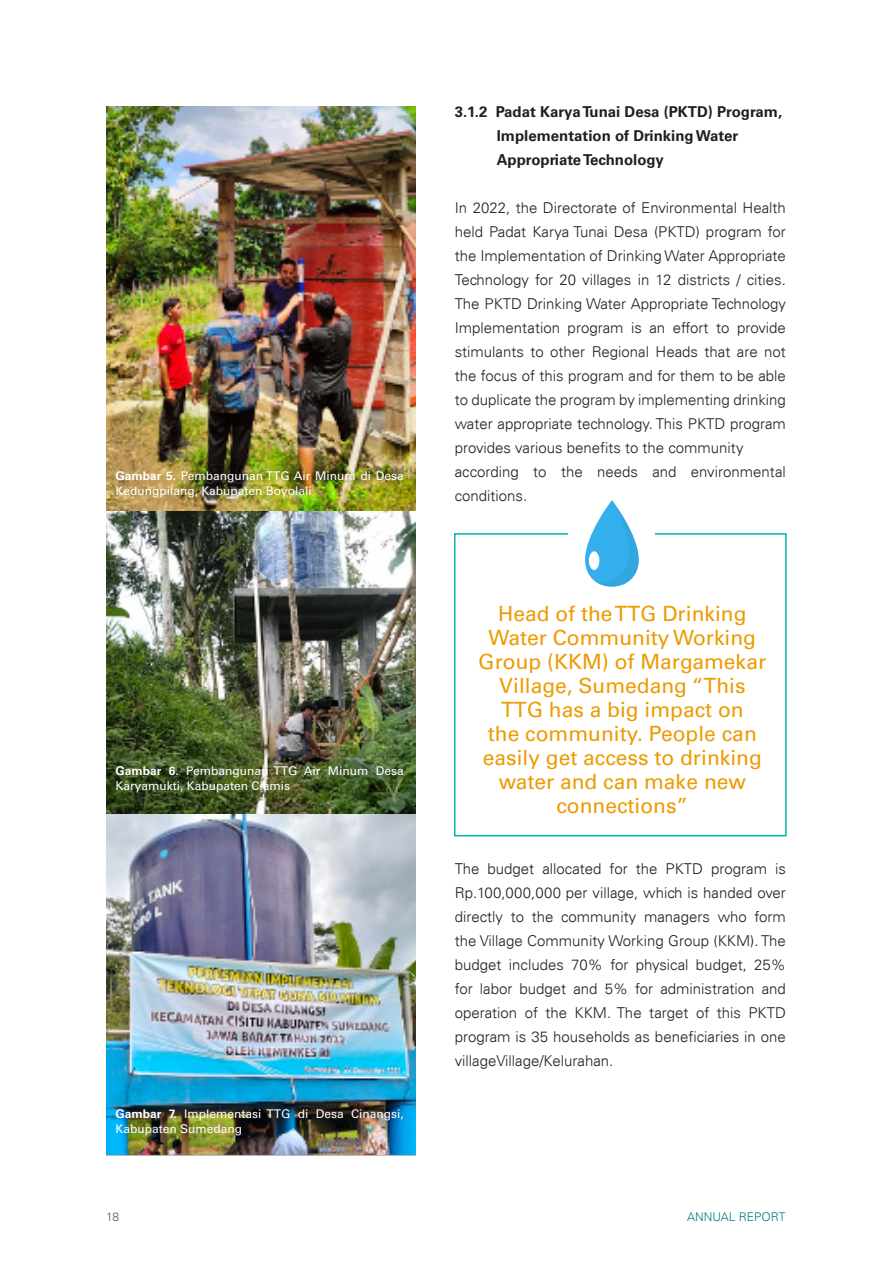
<style>
.page{position:relative;width:893px;height:1263px;background:#fff}
.page>*{position:absolute;margin:0;border:0;box-sizing:border-box;transform-origin:0 0}
.t1{font:21px/24px "Univers LT Std";color:#ed9b00;text-align:center}
.t2{font:300 15px/24px "Univers LT";color:#231f20;text-align:justify}
.t3{font:700 15px/24px "Univers LT Std";color:#231f20}
.t4{font:12px/15px "Univers LT Std";color:#fff}
.t5{font:300 12px "Univers LT";color:#007e78}
.t6{font:300 12px "Univers LT";color:#57585a}
.s1{font-weight:700}
</style>
<div class="page">
<svg style="left:594px;top:503px;width:38px;height:29px"></svg>
<svg style="left:454px;top:532px;width:333px;height:305px"></svg>
<img style="left:106px;top:106px;width:310px;height:1050px">
<p class="t4" style="left:116px;top:468px;width:290px"><span class="s1">Gambar 5.</span> Pembangunan TTG Air Minum di Desa<br>Kedungpilang, Kabupaten Boyolali</p>
<p class="t4" style="left:116px;top:764px;width:290px"><span class="s1">Gambar 6.</span> Pembangunan TTG Air Minum Desa<br>Karyamukti, Kabupaten Ciamis</p>
<p class="t4" style="left:116px;top:1106px;width:290px"><span class="s1">Gambar 7.</span> Implementasi TTG di Desa Cinangsi,<br>Kabupaten Sumedang</p>
<p class="t3" style="left:497px;top:100px;width:287px;text-indent:-42px">3.1.2 Padat Karya Tunai Desa (PKTD) Program,<br>Implementation of Drinking Water<br>Appropriate Technology</p>
<p class="t2" style="left:455px;top:196px;width:333px">In 2022, the Directorate of Environmental Health held Padat Karya Tunai Desa (PKTD) program for the Implementation of Drinking Water Appropriate Technology for 20 villages in 12 districts / cities.<br>The PKTD Drinking Water Appropriate Technology Implementation program is an effort to provide stimulants to other Regional Heads that are not the focus of this program and for them to be able to duplicate the program by implementing drinking water appropriate technology. This PKTD program provides various benefits to the community</p>
<p class="t2" style="left:455px;top:460px;width:333px">according to the needs and environmental conditions.</p>
<p class="t1" style="left:478px;top:602px;width:290px">Head of the TTG Drinking<br>Water Community Working<br>Group (KKM) of Margamekar<br>Village, Sumedang “This<br>TTG has a big impact on<br>the community. People can easily get access to drinking water and can make new connections”</p>
<p class="t2" style="left:455px;top:856px;width:333px">The budget allocated for the PKTD program is Rp.100,000,000 per village, which is handed over directly to the community managers who form the Village Community Working Group (KKM). The budget includes 70% for physical budget, 25% for labor budget and 5% for administration and operation of the KKM. The target of this PKTD program is 35 households as beneficiaries in one villageVillage/Kelurahan.</p>
<p class="t6" style="left:106px;top:1209px;width:14px">18</p>
<p class="t5" style="left:687px;top:1209px;width:100px">ANNUAL REPORT</p>
</div>
